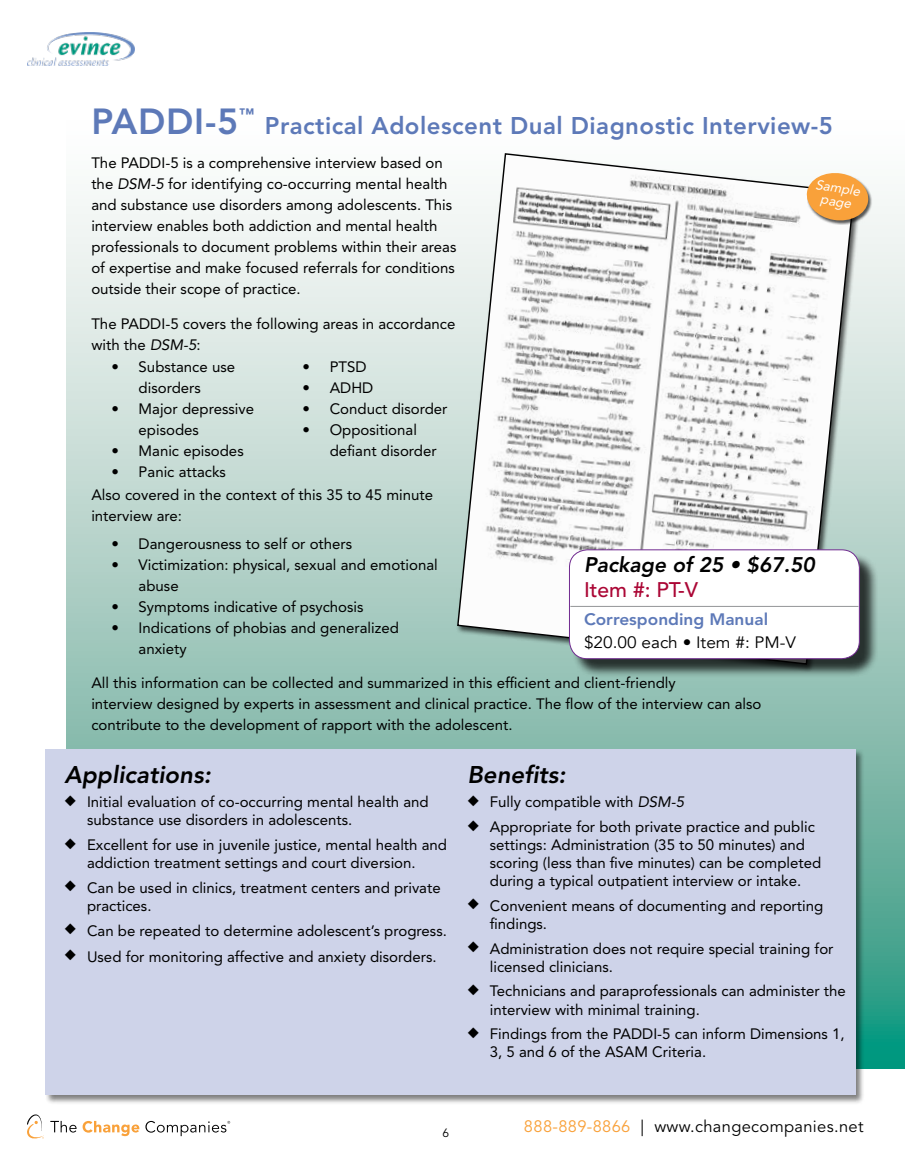
<style>
.page{position:relative;width:905px;height:1175px;background:#fff}
.page>*{position:absolute;margin:0;border:0;box-sizing:border-box;transform-origin:0 0}
.t1{font:800 36px "Avenir LT Std";letter-spacing:.02em;color:#5d79b8}
.t2{font:800 24px "Avenir LT Std";letter-spacing:.02em;color:#5d79b8}
.t3{font:italic 800 24px "Avenir LT Std";color:#000}
.t4{font:italic 800 21px "Avenir LT Std";color:#000}
.t5{font:500 21px "Avenir LT Std";color:#ab0635}
.t6{font:16.5px "Avenir LT Std";letter-spacing:.02em;color:#000}
.t7{font:16.5px "Avenir";color:#000;scale:1.04 1}
.t8{font:800 16.5px "Avenir LT Std";color:#5d79b8;scale:1.04 1}
.t9{font:15px/21px "Avenir LT Std";color:#000}
.t10{font:800 15px "Avenir LT Std";color:#5d79b8}
.t11{font:italic 13.5px/13.5px "Avenir LT Std";color:#fff;text-align:center}
.t12{font:12px "Avenir LT Std";color:#000}
.s1{font-style:italic}
.s2{color:#f9a13a}
</style>
<div class="page">
<svg style="left:145px;top:1120px;width:85px;height:16px"></svg>
<svg style="left:83px;top:1120px;width:56px;height:16px"></svg>
<svg style="left:50px;top:1120px;width:27px;height:12px"></svg>
<svg style="left:27px;top:1114px;width:17px;height:24px"></svg>
<img style="left:27px;top:32px;width:108px;height:34px">
<div style="left:66px;top:108px;width:838px;height:960px;background:linear-gradient(to bottom,#fff,#2b977f)"></div>
<div style="left:45px;top:748px;width:820px;height:356px;background:#000;opacity:.5"></div>
<div style="left:45px;top:749px;width:810px;height:345px;background:#ced3e9"></div>
<svg style="left:456px;top:152px;width:399px;height:513px"></svg>
<div style="left:806px;top:173px;width:66px;height:52px;background:#000;opacity:.65"></div>
<svg style="left:805px;top:171px;width:65px;height:52px"></svg>
<div style="left:571px;top:551px;width:307px;height:126px;background:#000;opacity:.75"></div>
<div style="left:569px;top:550px;width:290px;height:108px;background:#fff;border-radius:18px"></div>
<div style="left:569px;top:549px;width:290px;height:110px;border:1px solid #712b90;border-radius:18px"></div>
<hr style="left:570px;top:606px;width:288px;height:1px;background:#939598">
<h1 class="t1" style="left:91px;top:101px;width:148px">PADDI-5</h1>
<p class="t10" style="left:239px;top:105px;width:16px">™</p>
<h2 class="t2" style="left:265px;top:112px;width:569px">Practical Adolescent Dual Diagnostic Interview-5</h2>
<p class="t11" style="left:816px;top:178px;width:47px;rotate:9deg">Sample page</p>
<p class="t9" style="left:91px;top:152px;width:366px">The PADDI-5 is a comprehensive interview based on the <span class="s1">DSM-5</span> for identifying co-occurring mental health and substance use disorders among adolescents. This interview enables both addiction and mental health professionals to document problems within their areas of expertise and make focused referrals for conditions outside their scope of practice.</p>
<p class="t9" style="left:91px;top:313px;width:365px">The PADDI-5 covers the following areas in accordance with the <span class="s1">DSM-5</span>:</p>
<p class="t9" style="left:112px;top:356px;width:125px;text-align:center">• Substance use disorders</p>
<p class="t9" style="left:139px;top:398px;width:117px;text-indent:-27px">• Major depressive episodes</p>
<p class="t9" style="left:112px;top:440px;width:134px">• Manic episodes</p>
<p class="t9" style="left:112px;top:461px;width:116px">• Panic attacks</p>
<p class="t9" style="left:302px;top:356px;width:65px">• PTSD</p>
<p class="t9" style="left:302px;top:377px;width:72px">• ADHD</p>
<p class="t9" style="left:302px;top:398px;width:146px">• Conduct disorder</p>
<p class="t9" style="left:329px;top:419px;width:108px;text-indent:-27px">• Oppositional defiant disorder</p>
<p class="t9" style="left:91px;top:484px;width:343px">Also covered in the context of this 35 to 45 minute interview are:</p>
<p class="t9" style="left:112px;top:533px;width:242px">• Dangerousness to self or others</p>
<p class="t9" style="left:139px;top:554px;width:300px;text-indent:-27px">• Victimization: physical, sexual and emotional abuse</p>
<p class="t9" style="left:112px;top:596px;width:253px">• Symptoms indicative of psychosis</p>
<p class="t9" style="left:139px;top:617px;width:262px;text-indent:-27px">• Indications of phobias and generalized anxiety</p>
<p class="t9" style="left:91px;top:672px;width:671px">All this information can be collected and summarized in this efficient and client-friendly<br>interview designed by experts in assessment and clinical practice. The flow of the interview can also contribute to the development of rapport with the adolescent.</p>
<h3 class="t4" style="left:584px;top:552px;width:232px">Package of 25 • $67.50</h3>
<h3 class="t5" style="left:584px;top:577px;width:116px">Item #: PT-V</h3>
<p class="t8" style="left:584px;top:609px;width:178px">Corresponding Manual</p>
<p class="t7" style="left:584px;top:632px;width:205px">$20.00 each • Item #: PM-V</p>
<h2 class="t3" style="left:64px;top:760px;width:148px">Applications:</h2>
<p class="t9" style="left:87px;top:793px;width:343px;line-height:18px;text-indent:-22px">◆ Initial evaluation of co-occurring mental health and substance use disorders in adolescents.</p>
<p class="t9" style="left:64px;top:836px;width:384px;line-height:18px;text-align:center">◆ Excellent for use in juvenile justice, mental health and addiction treatment settings and court diversion.</p>
<p class="t9" style="left:87px;top:878px;width:355px;line-height:18px;text-indent:-22px">◆ Can be used in clinics, treatment centers and private practices.</p>
<p class="t9" style="left:64px;top:920px;width:384px">◆ Can be repeated to determine adolescent’s progress.</p>
<p class="t9" style="left:64px;top:946px;width:373px">◆ Used for monitoring affective and anxiety disorders.</p>
<h2 class="t3" style="left:467px;top:760px;width:100px">Benefits:</h2>
<p class="t9" style="left:467px;top:791px;width:218px">◆ Fully compatible with <span class="s1">DSM-5</span></p>
<p class="t9" style="left:490px;top:818px;width:333px;line-height:18px;text-indent:-22px">◆ Appropriate for both private practice and public settings: Administration (35 to 50 minutes) and scoring (less than five minutes) can be completed during a typical outpatient interview or intake.</p>
<p class="t9" style="left:490px;top:896px;width:335px;line-height:18px;text-indent:-22px">◆ Convenient means of documenting and reporting findings.</p>
<p class="t9" style="left:490px;top:939px;width:345px;line-height:18px;text-indent:-22px">◆ Administration does not require special training for licensed clinicians.</p>
<p class="t9" style="left:490px;top:982px;width:357px;line-height:18px;text-indent:-22px">◆ Technicians and paraprofessionals can administer the interview with minimal training.</p>
<p class="t9" style="left:490px;top:1025px;width:356px;line-height:18px;text-indent:-22px">◆ Findings from the PADDI-5 can inform Dimensions 1,<br>3, 5 and 6 of the ASAM Criteria.</p>
<p class="t12" style="left:442px;top:1126px;width:8px">6</p>
<p class="t6" style="left:524px;top:1116px;width:341px"><span class="s2">888-889-8866</span> | www.changecompanies.net</p>
</div>
